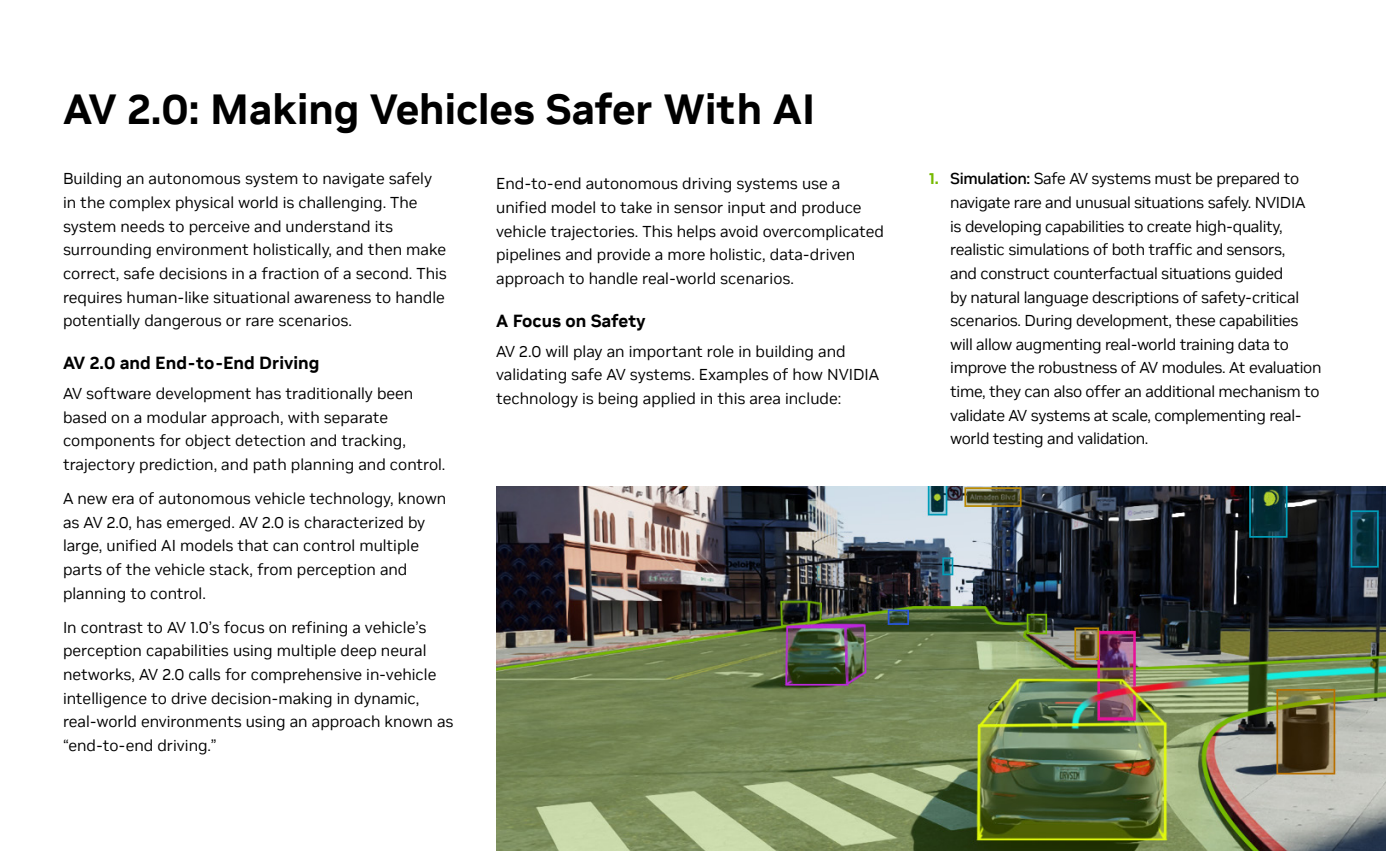
<style>
.page{position:relative;width:1386px;height:851px;background:#fff}
.page>*{position:absolute;margin:0;border:0;box-sizing:border-box;transform-origin:0 0}
.H1_-_Bold_24{font:700 42px "NVIDIA Sans";color:#000}
.H6-Bold_10_-_Section_head{font:700 17.5px "NVIDIA Sans";color:#000}
.Body_Beauty_-_Copy_Text_-__9{font:15.75px/23.6px "NVIDIA Sans";color:#000}
.Body_Beauty_-_Copy_Text_-__9-2{font:15.75px/23.6px "NVIDIA Sans";letter-spacing:-.02em;color:#000}
.s1{font-weight:700;color:#76b900}
.s2{font-weight:500}
</style>
<div class="page">
<img style="left:496px;top:486px;width:890px;height:364px">
<p class="H1_-_Bold_24" style="left:63px;top:84px;width:754px">AV 2.0: Making Vehicles Safer With AI</p>
<p class="Body_Beauty_-_Copy_Text_-__9" style="left:63px;top:167px;width:385px">Building an autonomous system to navigate safely in the complex physical world is challenging. The system needs to perceive and understand its surrounding environment holistically, and then make correct, safe decisions in a fraction of a second. This requires human-like situational awareness to handle potentially dangerous or rare scenarios.</p>
<p class="H6-Bold_10_-_Section_head" style="left:63px;top:352px;width:258px">AV 2.0 and End-to-End Driving</p>
<p class="Body_Beauty_-_Copy_Text_-__9" style="left:63px;top:381px;width:384px">AV software development has traditionally been based on a modular approach, with separate components for object detection and tracking, trajectory prediction, and path planning and control.</p>
<p class="Body_Beauty_-_Copy_Text_-__9" style="left:63px;top:486px;width:385px">A new era of autonomous vehicle technology, known as AV 2.0, has emerged. AV 2.0 is characterized by large, unified AI models that can control multiple parts of the vehicle stack, from perception and planning to control.</p>
<p class="Body_Beauty_-_Copy_Text_-__9" style="left:63px;top:615px;width:392px">In contrast to AV 1.0’s focus on refining a vehicle’s perception capabilities using multiple deep neural networks, AV 2.0 calls for comprehensive in-vehicle intelligence to drive decision-making in dynamic, real-world environments using an approach known as “end-to-end driving.”</p>
<p class="Body_Beauty_-_Copy_Text_-__9" style="left:496px;top:172px;width:389px">End-to-end autonomous driving systems use a unified model to take in sensor input and produce vehicle trajectories. This helps avoid overcomplicated pipelines and provide a more holistic, data-driven approach to handle real-world scenarios.</p>
<p class="H6-Bold_10_-_Section_head" style="left:496px;top:310px;width:151px">A Focus on Safety</p>
<p class="Body_Beauty_-_Copy_Text_-__9" style="left:496px;top:339px;width:385px">AV 2.0 will play an important role in building and validating safe AV systems. Examples of how NVIDIA technology is being applied in this area include:</p>
<p class="Body_Beauty_-_Copy_Text_-__9-2" style="left:950px;top:167px;width:373px;text-indent:-21px"><span class="s1">1.</span> <span class="s2">Simulation:</span> Safe AV systems must be prepared to navigate rare and unusual situations safely. NVIDIA<br>is developing capabilities to create high-quality, realistic simulations of both traffic and sensors,<br>and construct counterfactual situations guided<br>by natural language descriptions of safety-critical scenarios. During development, these capabilities will allow augmenting real-world training data to improve the robustness of AV modules. At evaluation time, they can also offer an additional mechanism to validate AV systems at scale, complementing real&shy;world testing and validation.</p>
</div>
